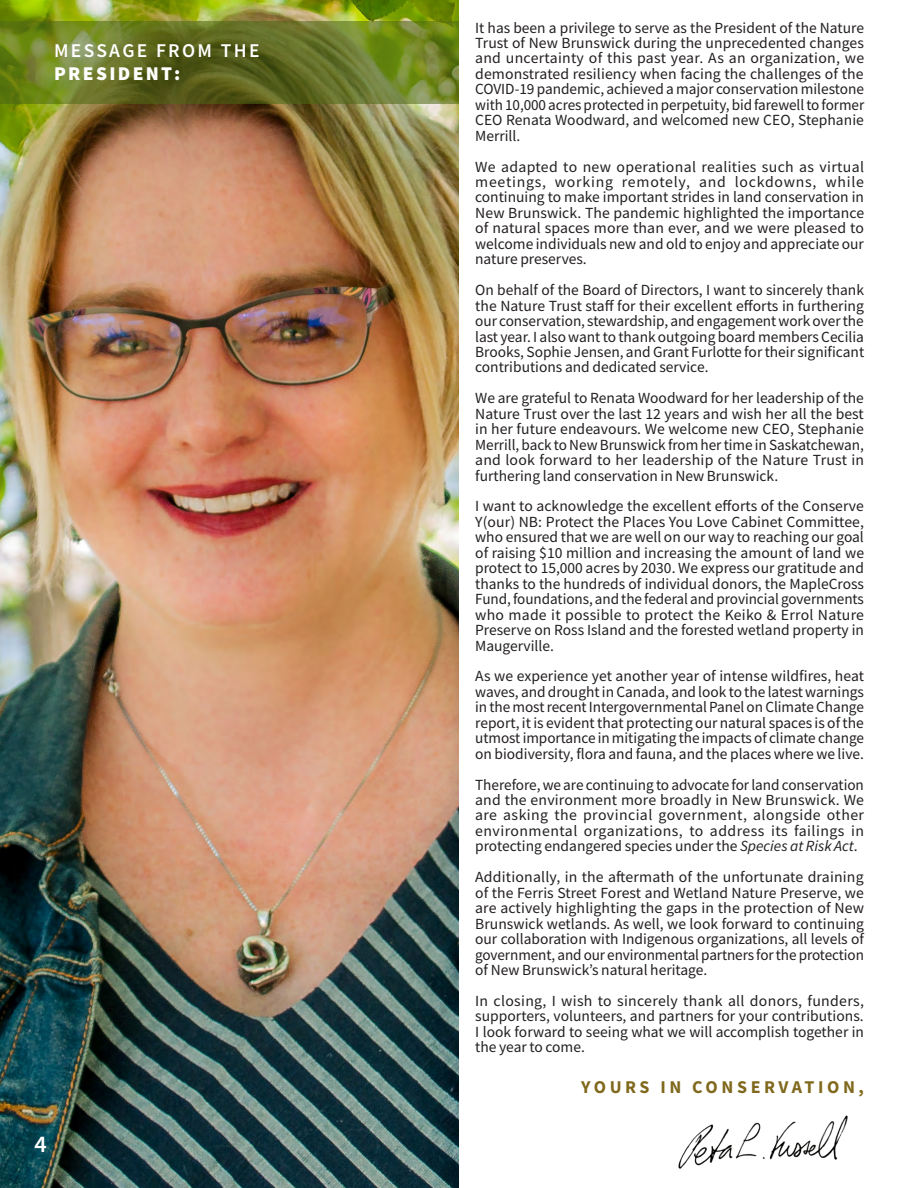
<style>
.page{position:relative;width:918px;height:1188px;background:#fff}
.page>*{position:absolute;margin:0;border:0;box-sizing:border-box;transform-origin:0 0}
.Footer_Page_Numbers{font:600 24px "Source Sans Pro";color:#fff}
.Footer_Page_Numbers-2{font:600 19.5px "Source Sans Pro";letter-spacing:.12em;color:#fff}
.Footer_Page_Numbers-3{font:900 19.5px "Source Sans Pro";letter-spacing:.12em;color:#fff}
.Footer_Page_Numbers-4{font:700 18px "Source Sans Pro";letter-spacing:.2em;color:#80691c}
.Footer_Page_Numbers-5{font:15.45px/15.5px "Source Sans Pro";color:#231f20;text-align:justify}
.s1{font-style:italic}
</style>
<div class="page">
<img style="left:0;top:0;width:459px;height:1188px">
<svg style="left:0;top:21px;width:459px;height:82px;background:#677625"></svg>
<img style="left:678px;top:1115px;width:170px;height:54px">
<p class="Footer_Page_Numbers-2" style="left:54px;top:37px;width:207px">MESSAGE FROM THE</p>
<p class="Footer_Page_Numbers-3" style="left:54px;top:60px;width:128px">PRESIDENT:</p>
<p class="Footer_Page_Numbers" style="left:34px;top:1128px;width:14px">4</p>
<p class="Footer_Page_Numbers-5" style="left:475px;top:20px;width:391px">It has been a privilege to serve as the President of the Nature Trust of New Brunswick during the unprecedented changes and uncertainty of this past year. As an organization, we demonstrated resiliency when facing the challenges of the COVID-19 pandemic, achieved a major conservation milestone with 10,000 acres protected in perpetuity, bid farewell to former CEO Renata Woodward, and welcomed new CEO, Stephanie Merrill.</p>
<p class="Footer_Page_Numbers-5" style="left:475px;top:159px;width:391px">We adapted to new operational realities such as virtual meetings, working remotely, and lockdowns, while continuing to make important strides in land conservation in New Brunswick. The pandemic highlighted the importance of natural spaces more than ever, and we were pleased to welcome individuals new and old to enjoy and appreciate our nature preserves.</p>
<p class="Footer_Page_Numbers-5" style="left:475px;top:282px;width:391px">On behalf of the Board of Directors, I want to sincerely thank the Nature Trust staff for their excellent efforts in furthering our conservation, stewardship, and engagement work over the last year. I also want to thank outgoing board members Cecilia Brooks, Sophie Jensen, and Grant Furlotte for their significant contributions and dedicated service.</p>
<p class="Footer_Page_Numbers-5" style="left:475px;top:390px;width:391px">We are grateful to Renata Woodward for her leadership of the Nature Trust over the last 12 years and wish her all the best in her future endeavours. We welcome new CEO, Stephanie Merrill, back to New Brunswick from her time in Saskatchewan, and look forward to her leadership of the Nature Trust in furthering land conservation in New Brunswick.</p>
<p class="Footer_Page_Numbers-5" style="left:475px;top:499px;width:390px">I want to acknowledge the excellent efforts of the Conserve Y(our) NB: Protect the Places You Love Cabinet Committee, who ensured that we are well on our way to reaching our goal of raising $10 million and increasing the amount of land we protect to 15,000 acres by 2030. We express our gratitude and thanks to the hundreds of individual donors, the MapleCross Fund, foundations, and the federal and provincial governments who made it possible to protect the Keiko &amp; Errol Nature Preserve on Ross Island and the forested wetland property in Maugerville.</p>
<p class="Footer_Page_Numbers-5" style="left:475px;top:669px;width:390px">As we experience yet another year of intense wildfires, heat waves, and drought in Canada, and look to the latest warnings in the most recent Intergovernmental Panel on Climate Change report, it is evident that protecting our natural spaces is of the utmost importance in mitigating the impacts of climate change on biodiversity, flora and fauna, and the places where we live.</p>
<p class="Footer_Page_Numbers-5" style="left:475px;top:777px;width:390px">Therefore, we are continuing to advocate for land conservation and the environment more broadly in New Brunswick. We are asking the provincial government, alongside other environmental organizations, to address its failings in protecting endangered species under the <span class="s1">Species at Risk Act</span>.</p>
<p class="Footer_Page_Numbers-5" style="left:475px;top:869px;width:390px">Additionally, in the aftermath of the unfortunate draining of the Ferris Street Forest and Wetland Nature Preserve, we are actively highlighting the gaps in the protection of New Brunswick wetlands. As well, we look forward to continuing our collaboration with Indigenous organizations, all levels of government, and our environmental partners for the protection of New Brunswick’s natural heritage.</p>
<p class="Footer_Page_Numbers-5" style="left:475px;top:993px;width:390px">In closing, I wish to sincerely thank all donors, funders, supporters, volunteers, and partners for your contributions.<br>I look forward to seeing what we will accomplish together in the year to come.</p>
<p class="Footer_Page_Numbers-4" style="left:581px;top:1074px;width:284px">YOURS IN CONSERVATION,</p>
</div>
